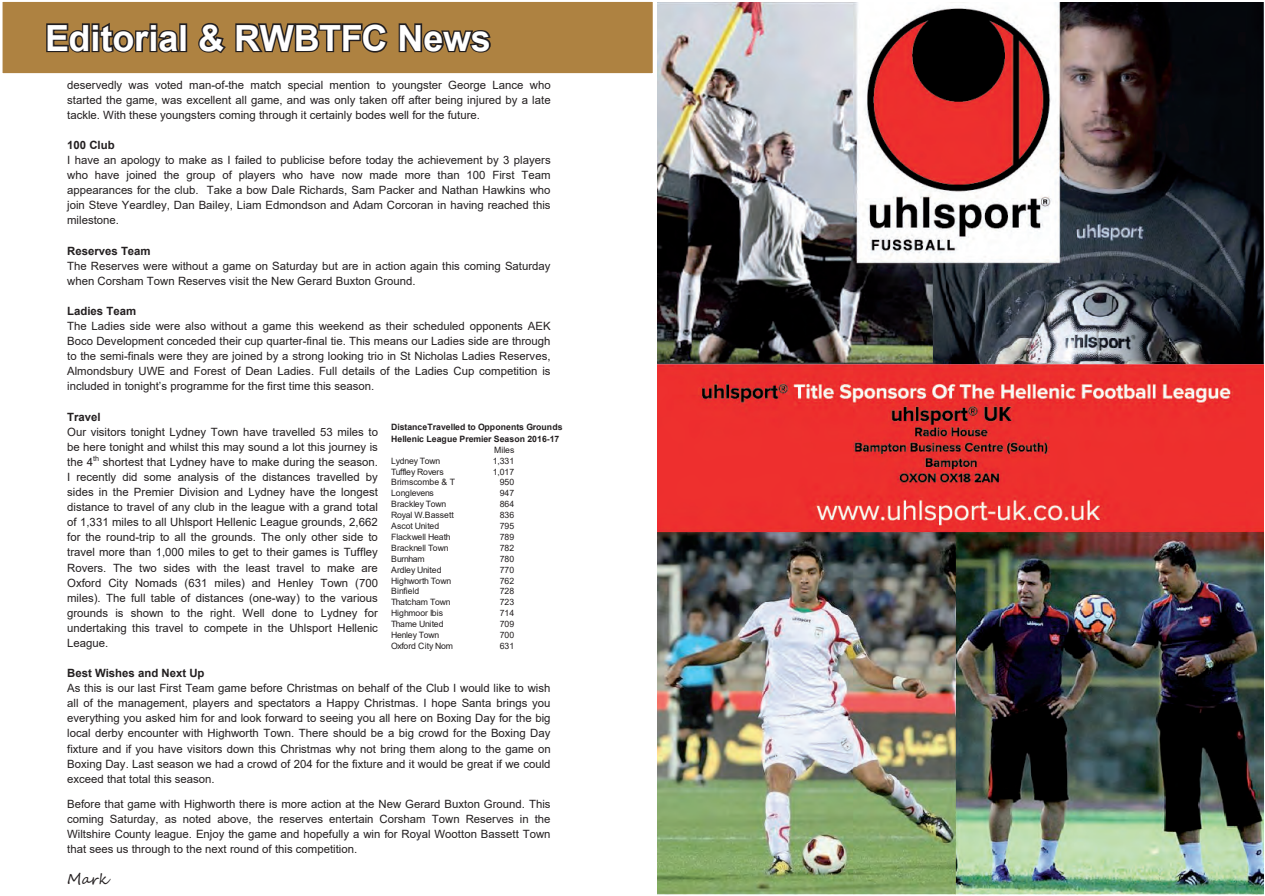
<style>
.page{position:relative;width:1265px;height:896px;background:#fff}
.page>*{position:absolute;margin:0;border:0;box-sizing:border-box;transform-origin:0 0}
.t1{font:700 36px "Arial";letter-spacing:-.005em;color:#fff}
.t2{font:14.55px "Segoe Script";color:#231f20}
.t3{font:11.4px/15px "Arial";color:#231f20;text-align:justify}
.t4{font:700 11.4px "Arial";color:#231f20}
.t5{font:8.7px "Arial";color:#231f20}
.t6{font:700 8.7px "Arial";letter-spacing:.01em;color:#231f20}
.t7{font:8.7px "Arial";letter-spacing:-.03em;color:#231f20}
.t8{font:8.7px "Arial";letter-spacing:-.02em;color:#231f20}
.t9{font:8.7px "Arial";letter-spacing:-.035em;color:#231f20}
</style>
<div class="page">
<img style="left:657px;top:3px;width:607px;height:891px">
<div style="left:2px;top:1px;width:651px;height:73px;background:#ae8241"></div>
<svg style="left:46px;top:23px;width:136px;height:30px"></svg>
<div style="left:179px;top:23px;width:8px;height:29px;border:3px solid #231f20"></div>
<svg style="left:198px;top:22px;width:28px;height:31px"></svg>
<svg style="left:235px;top:22px;width:153px;height:31px"></svg>
<svg style="left:398px;top:23px;width:93px;height:30px"></svg>
<div style="left:1px;top:0;width:653px;height:75px;border:2px solid #fff"></div>
<h1 class="t1" style="left:45px;top:14px;width:447px">Editorial &amp; RWBTFC News</h1>
<p class="t3" style="left:67px;top:77px;width:485px">deservedly was voted man-of-the match special mention to youngster George Lance who started the game, was excellent all game, and was only taken off after being injured by a late tackle. With these youngsters coming through it certainly bodes well for the future.</p>
<p class="t4" style="left:67px;top:137px;width:49px">100 Club</p>
<p class="t3" style="left:67px;top:152px;width:485px">I have an apology to make as I failed to publicise before today the achievement by 3 players who have joined the group of players who have now made more than 100 First Team appearances for the club. Take a bow Dale Richards, Sam Packer and Nathan Hawkins who join Steve Yeardley, Dan Bailey, Liam Edmondson and Adam Corcoran in having reached this milestone.</p>
<p class="t4" style="left:67px;top:242px;width:85px">Reserves Team</p>
<p class="t3" style="left:67px;top:258px;width:485px">The Reserves were without a game on Saturday but are in action again this coming Saturday when Corsham Town Reserves visit the New Gerard Buxton Ground.</p>
<p class="t4" style="left:67px;top:303px;width:71px">Ladies Team</p>
<p class="t3" style="left:67px;top:318px;width:485px">The Ladies side were also without a game this weekend as their scheduled opponents AEK Boco Development conceded their cup quarter-final tie. This means our Ladies side are through to the semi-finals were they are joined by a strong looking trio in St Nicholas Ladies Reserves, Almondsbury UWE and Forest of Dean Ladies. Full details of the Ladies Cup competition is included in tonight’s programme for the first time this season.</p>
<p class="t4" style="left:67px;top:408px;width:35px">Travel</p>
<p class="t3" style="left:67px;top:424px;width:312px">Our visitors tonight Lydney Town have travelled 53 miles to be here tonight and whilst this may sound a lot this journey is the 4<sup>th</sup> shortest that Lydney have to make during the season.<br>I recently did some analysis of the distances travelled by sides in the Premier Division and Lydney have the longest distance to travel of any club in the league with a grand total of 1,331 miles to all Uhlsport Hellenic League grounds, 2,662 for the round-trip to all the grounds. The only other side to travel more than 1,000 miles to get to their games is Tuffley Rovers. The two sides with the least travel to make are Oxford City Nomads (631 miles) and Henley Town (700 miles). The full table of distances (one-way) to the various grounds is shown to the right. Well done to Lydney for undertaking this travel to compete in the Uhlsport Hellenic League.</p>
<p class="t4" style="left:67px;top:664px;width:139px">Best Wishes and Next Up</p>
<p class="t3" style="left:67px;top:680px;width:485px">As this is our last First Team game before Christmas on behalf of the Club I would like to wish all of the management, players and spectators a Happy Christmas. I hope Santa brings you everything you asked him for and look forward to seeing you all here on Boxing Day for the big local derby encounter with Highworth Town. There should be a big crowd for the Boxing Day fixture and if you have visitors down this Christmas why not bring them along to the game on Boxing Day. Last season we had a crowd of 204 for the fixture and it would be great if we could exceed that total this season.</p>
<p class="t3" style="left:67px;top:796px;width:485px">Before that game with Highworth there is more action at the New Gerard Buxton Ground. This coming Saturday, as noted above, the reserves entertain Corsham Town Reserves in the Wiltshire County league. Enjoy the game and hopefully a win for Royal Wootton Bassett Town that sees us through to the next round of this competition.</p>
<p class="t2" style="left:67px;top:866px;width:43px">Mark</p>
<p class="t6" style="left:391px;top:420px;width:173px">DistanceTravelled to Opponents Grounds</p>
<p class="t5" style="left:494px;top:443px;width:22px">Miles</p>
<p class="t5" style="left:391px;top:454px;width:51px">Lydney Town</p>
<p class="t5" style="left:493px;top:454px;width:23px">1,331</p>
<p class="t7" style="left:391px;top:465px;width:54px">Tuffley Rovers</p>
<p class="t5" style="left:493px;top:465px;width:23px">1,017</p>
<p class="t5" style="left:391px;top:476px;width:65px">Brimscombe &amp; T</p>
<p class="t5" style="left:500px;top:476px;width:16px">950</p>
<p class="t5" style="left:391px;top:487px;width:44px">Longlevens</p>
<p class="t5" style="left:500px;top:487px;width:16px">947</p>
<p class="t5" style="left:391px;top:498px;width:57px">Brackley Town</p>
<p class="t5" style="left:500px;top:498px;width:16px">864</p>
<p class="t5" style="left:391px;top:509px;width:64px">Royal W.Bassett</p>
<p class="t5" style="left:500px;top:509px;width:16px">836</p>
<p class="t5" style="left:391px;top:519px;width:50px">Ascot United</p>
<p class="t5" style="left:500px;top:519px;width:16px">795</p>
<p class="t5" style="left:391px;top:530px;width:61px">Flackwell Heath</p>
<p class="t5" style="left:500px;top:530px;width:16px">789</p>
<p class="t5" style="left:391px;top:541px;width:59px">Bracknell Town</p>
<p class="t5" style="left:500px;top:541px;width:16px">782</p>
<p class="t9" style="left:391px;top:552px;width:35px">Burnham</p>
<p class="t5" style="left:500px;top:552px;width:16px">780</p>
<p class="t5" style="left:391px;top:563px;width:52px">Ardley United</p>
<p class="t5" style="left:500px;top:563px;width:16px">770</p>
<p class="t7" style="left:391px;top:574px;width:62px">Highworth Town</p>
<p class="t5" style="left:500px;top:574px;width:16px">762</p>
<p class="t5" style="left:391px;top:585px;width:30px">Binfield</p>
<p class="t5" style="left:500px;top:585px;width:16px">728</p>
<p class="t7" style="left:391px;top:596px;width:61px">Thatcham Town</p>
<p class="t5" style="left:500px;top:596px;width:16px">723</p>
<p class="t5" style="left:391px;top:607px;width:54px">Highmoor Ibis</p>
<p class="t5" style="left:500px;top:607px;width:16px">714</p>
<p class="t7" style="left:391px;top:617px;width:54px">Thame United</p>
<p class="t5" style="left:500px;top:617px;width:16px">709</p>
<p class="t7" style="left:391px;top:628px;width:50px">Henley Town</p>
<p class="t5" style="left:500px;top:628px;width:16px">700</p>
<p class="t8" style="left:391px;top:639px;width:64px">Oxford City Nom</p>
<p class="t5" style="left:500px;top:639px;width:16px">631</p>
<p class="t6" style="left:391px;top:432px;width:170px">Hellenic League Premier Season 2016-17</p>
</div>
